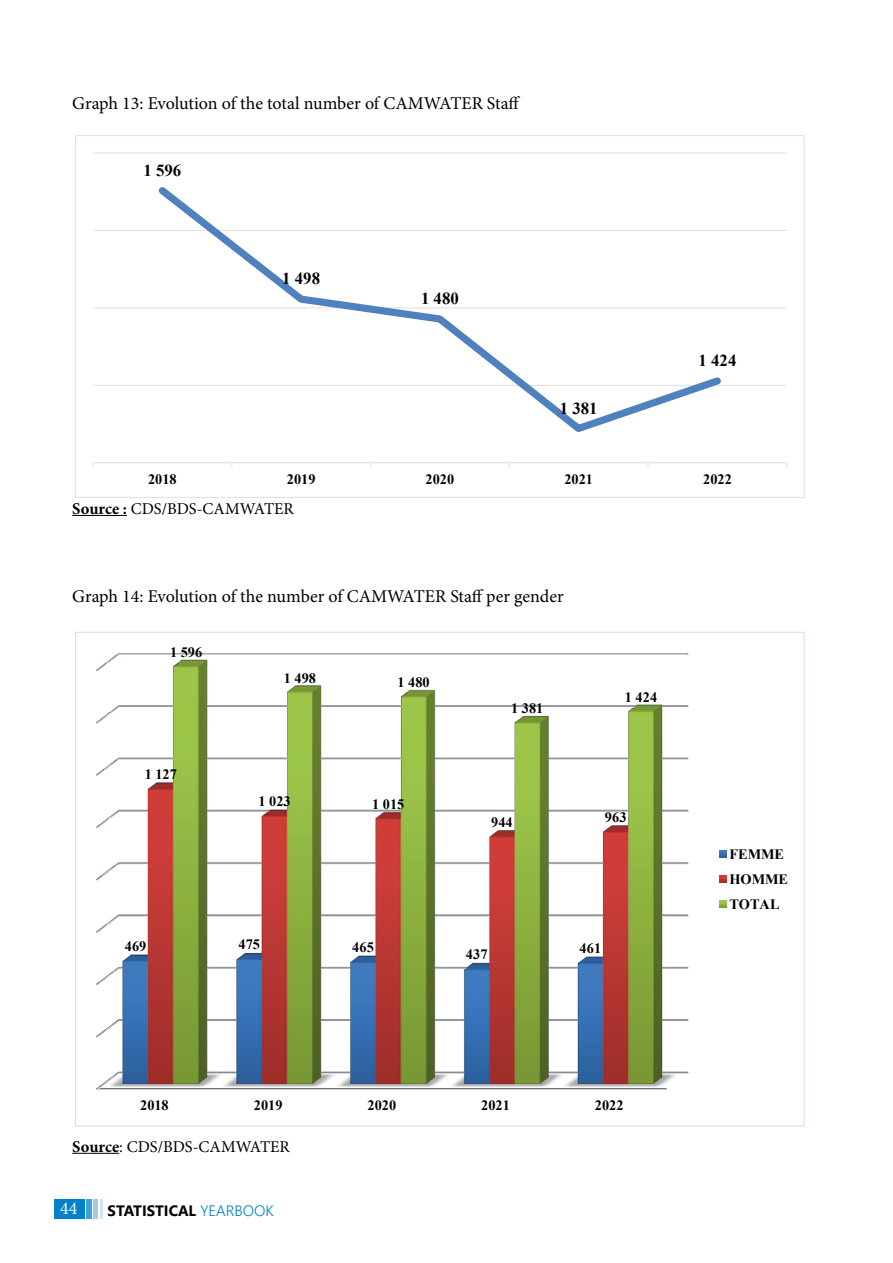
<style>
.page{position:relative;width:893px;height:1263px;background:#fff}
.page>*{position:absolute;margin:0;border:0;box-sizing:border-box;transform-origin:0 0}
.t1{font:18px "Minion Pro";letter-spacing:-.005em;color:#000}
.t2{font:18px "Minion Pro";color:#fff}
.t3{font:700 16.8px "Times New Roman";color:#000}
.t4{font:16.5px "Minion Pro";color:#000}
.t5{font:700 15px "Segoe UI";color:#000}
.t6{font:700 14.25px/25.2px "Times New Roman";letter-spacing:.005em;color:#000}
.s1{font-weight:700}
.s2{font-weight:300;color:#0081c9}
</style>
<div class="page">
<div style="left:54px;top:1199px;width:30px;height:20px;background:#0081c9"></div>
<div style="left:86px;top:1199px;width:6px;height:20px;background:#3fa2db"></div>
<hr style="left:94px;top:1199px;width:4px;height:20px;background:#a3c9ec">
<hr style="left:100px;top:1199px;width:2px;height:20px;background:#d3e4f6">
<hr style="left:93px;top:385px;width:694px;height:1px;background:#e3e3e3">
<hr style="left:93px;top:307px;width:694px;height:1px;background:#e3e3e3">
<hr style="left:93px;top:230px;width:694px;height:1px;background:#e3e3e3">
<hr style="left:93px;top:152px;width:694px;height:2px;background:#e3e3e3">
<hr style="left:93px;top:462px;width:694px;height:1px;background:#e3e3e3">
<svg style="left:152px;top:187px;width:574px;height:245px"></svg>
<img style="left:96px;top:653px;width:593px;height:437px">
<svg style="left:719px;top:850px;width:7px;height:7px"></svg>
<svg style="left:719px;top:876px;width:7px;height:7px"></svg>
<svg style="left:719px;top:901px;width:7px;height:7px"></svg>
<hr style="left:72px;top:515px;width:55px;height:1px;background:#000">
<hr style="left:72px;top:1153px;width:47px;height:1px;background:#000">
<p class="t1" style="left:72px;top:91px;width:450px">Graph 13: Evolution of the total number of CAMWATER Staff</p>
<p class="t3" style="left:144px;top:158px;width:39px">1 596</p>
<p class="t3" style="left:282px;top:267px;width:39px">1 498</p>
<p class="t3" style="left:421px;top:287px;width:39px">1 480</p>
<p class="t3" style="left:560px;top:396px;width:39px">1 381</p>
<p class="t3" style="left:699px;top:349px;width:39px">1 424</p>
<p class="t6" style="left:148px;top:466px;width:30px">2018</p>
<p class="t6" style="left:287px;top:466px;width:30px">2019</p>
<p class="t6" style="left:426px;top:466px;width:30px">2020</p>
<p class="t6" style="left:564px;top:466px;width:30px">2021</p>
<p class="t6" style="left:703px;top:466px;width:30px">2022</p>
<p class="t4" style="left:72px;top:497px;width:223px"><span class="s1">Source :</span> CDS/BDS-CAMWATER</p>
<p class="t1" style="left:72px;top:584px;width:493px">Graph 14: Evolution of the number of CAMWATER Staff per gender</p>
<p class="t6" style="left:170px;top:639px;width:34px">1 596</p>
<p class="t6" style="left:145px;top:761px;width:34px">1 127</p>
<p class="t6" style="left:284px;top:665px;width:34px">1 498</p>
<p class="t6" style="left:397px;top:669px;width:34px">1 480</p>
<p class="t6" style="left:258px;top:789px;width:34px">1 023</p>
<p class="t6" style="left:372px;top:791px;width:34px">1 015</p>
<p class="t6" style="left:511px;top:695px;width:34px">1 381</p>
<p class="t6" style="left:491px;top:809px;width:23px">944</p>
<p class="t6" style="left:625px;top:684px;width:34px">1 424</p>
<p class="t6" style="left:605px;top:804px;width:23px">963</p>
<p class="t6" style="left:125px;top:933px;width:23px">469</p>
<p class="t6" style="left:238px;top:931px;width:23px">475</p>
<p class="t6" style="left:352px;top:934px;width:23px">465</p>
<p class="t6" style="left:466px;top:941px;width:23px">437</p>
<p class="t6" style="left:580px;top:935px;width:23px">461</p>
<p class="t6" style="left:140px;top:1092px;width:30px">2018</p>
<p class="t6" style="left:254px;top:1092px;width:30px">2019</p>
<p class="t6" style="left:367px;top:1092px;width:30px">2020</p>
<p class="t6" style="left:481px;top:1092px;width:30px">2021</p>
<p class="t6" style="left:595px;top:1092px;width:30px">2022</p>
<p class="t4" style="left:72px;top:1135px;width:219px"><span class="s1">Source</span>: CDS/BDS-CAMWATER</p>
<p class="t2" style="left:60px;top:1196px;width:19px">44</p>
<p class="t5" style="left:108px;top:1196px;width:168px">STATISTICAL <span class="s2">YEARBOOK</span></p>
<p class="t6" style="left:729px;top:841px;width:60px">FEMME<br>HOMME<br>TOTAL</p>
</div>
